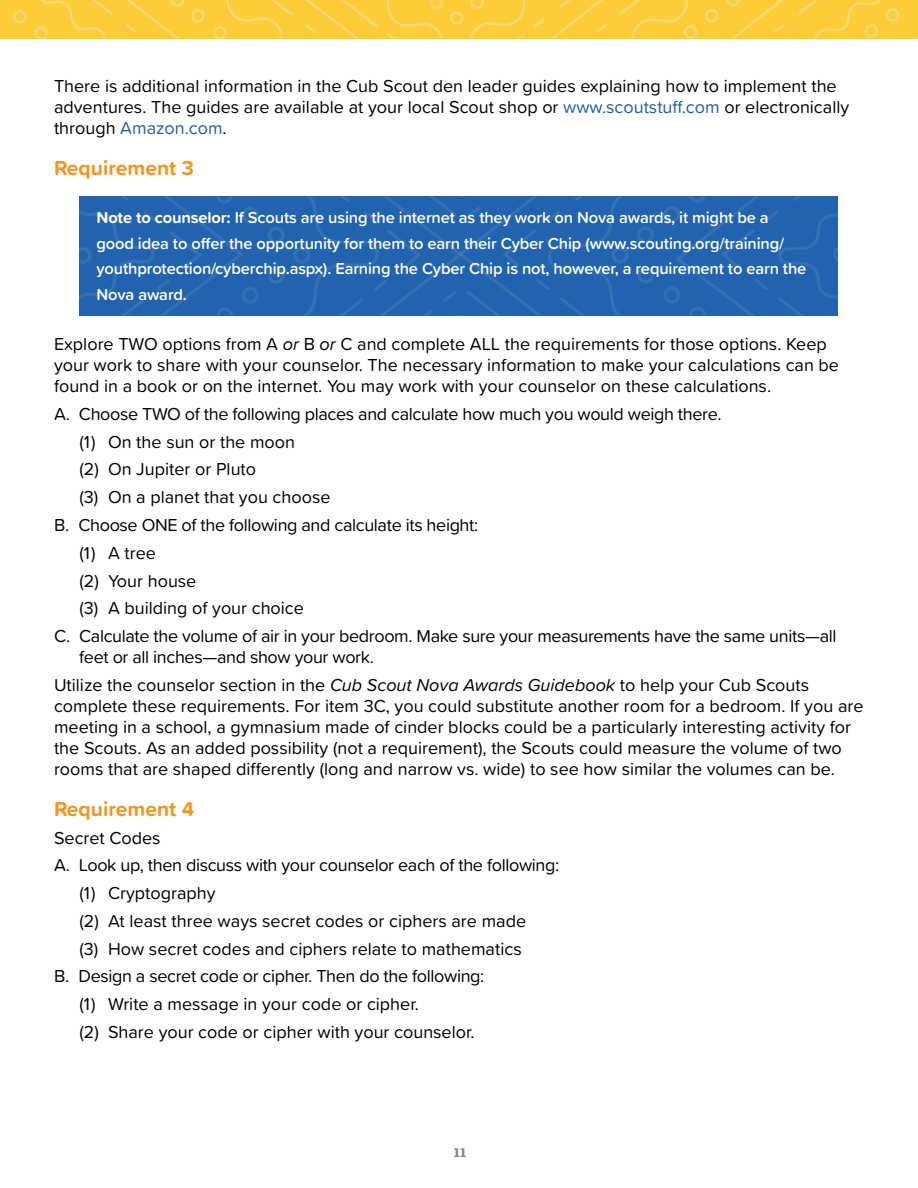
<style>
.page{position:relative;width:918px;height:1188px;background:#fff}
.page>*{position:absolute;margin:0;border:0;box-sizing:border-box;transform-origin:0 0}
.t1{font:700 21px "Proxima Soft";color:#f7941f}
.t2{font:18px/21px "Proxima Soft";color:#000}
.t3{font:18px "Proxima Soft";letter-spacing:-.02em;color:#000}
.t4{font:600 16.5px/25.5px "Proxima Soft";letter-spacing:-.01em;color:#fff}
.t5{font:700 15px "Adelle";color:#858787}
.s1{color:#215e9e}
.s2{font-weight:700}
.s3{font-style:italic}
</style>
<div class="page">
<svg style="left:0;top:0;width:918px;height:39px;background:#fbcd3d"></svg>
<svg style="left:80px;top:196px;width:758px;height:120px;background:#2264ae"></svg>
<p class="t2" style="left:54px;top:75px;width:797px">There is additional information in the Cub Scout den leader guides explaining how to implement the adventures. The guides are available at your local Scout shop or <span class="s1">www.scoutstuff.com</span> or electronically through <span class="s1">Amazon.com</span>.</p>
<p class="t1" style="left:54px;top:153px;width:141px">Requirement 3</p>
<p class="t4" style="left:96px;top:204px;width:711px"><span class="s2">Note to counselor:</span>If Scouts are using the internet as they work on Nova awards, it might be a good idea to offer the opportunity for them to earn their Cyber Chip (www.scouting.org/training/ youthprotection/cyberchip.aspx). Earning the Cyber Chip is not, however, a requirement to earn the Nova award.</p>
<p class="t2" style="left:54px;top:333px;width:787px">Explore TWO options from A <span class="s3">or</span> B <span class="s3">or</span> C and complete ALL the requirements for those options. Keep your work to share with your counselor. The necessary information to make your calculations can be found in a book or on the internet. You may work with your counselor on these calculations.</p>
<p class="t3" style="left:54px;top:400px;width:669px">A. Choose TWO of the following places and calculate how much you would weigh there.</p>
<p class="t2" style="left:80px;top:430px;width:217px">(1) On the sun or the moon</p>
<p class="t2" style="left:80px;top:458px;width:178px">(2) On Jupiter or Pluto</p>
<p class="t2" style="left:80px;top:486px;width:253px">(3) On a planet that you choose</p>
<p class="t3" style="left:54px;top:512px;width:426px">B. Choose ONE of the following and calculate its height:</p>
<p class="t2" style="left:80px;top:541px;width:78px">(1) A tree</p>
<p class="t2" style="left:80px;top:569px;width:118px">(2) Your house</p>
<p class="t2" style="left:80px;top:597px;width:226px">(3) A building of your choice</p>
<p class="t3" style="left:54px;top:623px;width:784px">C. Calculate the volume of air in your bedroom. Make sure your measurements have the same units—all</p>
<p class="t2" style="left:54px;top:642px;width:757px;line-height:27.8px;text-indent:25px">feet or all inches—and show your work.<br>Utilize the counselor section in the <span class="s3">Cub Scout Nova Awards Guidebook</span> to help your Cub Scouts</p>
<p class="t2" style="left:54px;top:694px;width:811px">complete these requirements. For item 3C, you could substitute another room for a bedroom. If you are meeting in a school, a gymnasium made of cinder blocks could be a particularly interesting activity for the Scouts. As an added possibility (not a requirement), the Scouts could measure the volume of two rooms that are shaped differently (long and narrow vs. wide) to see how similar the volumes can be.</p>
<p class="t1" style="left:54px;top:793px;width:142px">Requirement 4</p>
<p class="t2" style="left:54px;top:826px;width:108px">Secret Codes</p>
<p class="t3" style="left:54px;top:852px;width:507px">A. Look up, then discuss with your counselor each of the following:</p>
<p class="t2" style="left:80px;top:882px;width:138px">(1) Cryptography</p>
<p class="t2" style="left:80px;top:910px;width:448px">(2) At least three ways secret codes or ciphers are made</p>
<p class="t2" style="left:80px;top:937px;width:444px">(3) How secret codes and ciphers relate to mathematics</p>
<p class="t3" style="left:54px;top:963px;width:432px">B. Design a secret code or cipher. Then do the following:</p>
<p class="t2" style="left:80px;top:993px;width:341px">(1) Write a message in your code or cipher.</p>
<p class="t2" style="left:80px;top:1021px;width:397px">(2) Share your code or cipher with your counselor.</p>
<p class="t5" style="left:454px;top:1142px;width:14px">11</p>
</div>
